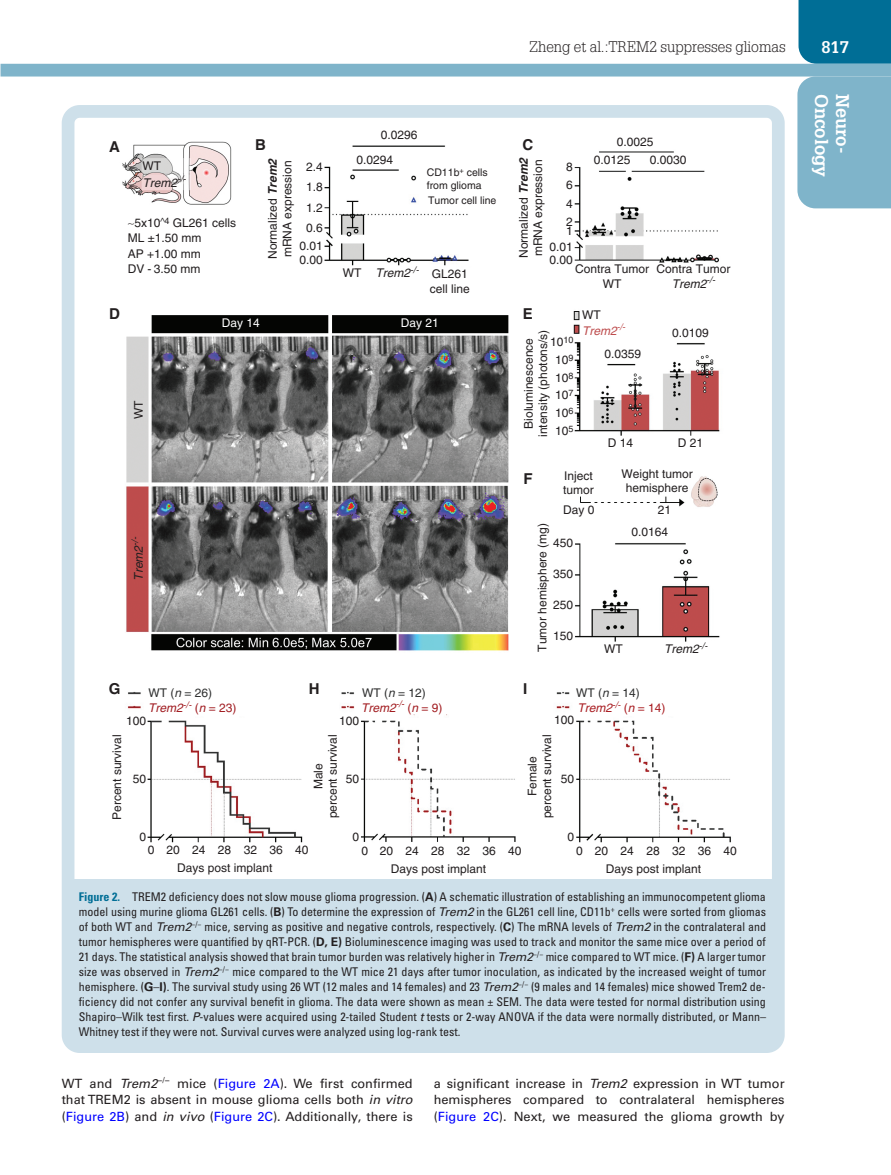
<style>
.page{position:relative;width:891px;height:1175px;background:#fff}
.page>*{position:absolute;margin:0;border:0;box-sizing:border-box;transform-origin:0 0}
.t1{font:700 18px "Glypha LT Std";color:#fff}
.t2{font:700 16.5px "Glypha LT Std";color:#fff}
.t3{font:300 15px "Glypha LT Std";color:#231f20}
.t4{font:700 15px "Helvetica";color:#231f20}
.t5{font:12.75px/16.5px "Univers LT Std";color:#231f20;text-align:justify}
.t6{font:condensed 12px/15px "Univers LT Std";color:#231f20;text-align:justify}
.t7{font:12px/14.4px "Helvetica";color:#231f20}
.t8{font:italic 12px/16.8px "Helvetica";color:#231f20}
.t9{font:12px "Helvetica";color:#303131}
.t10{font:italic 12px "Helvetica";color:#a91e23}
.t11{font:italic 12px "Helvetica";color:#a11d22}
.t12{font:italic 12px "Helvetica";color:#a21d21}
.t13{font:12px "Helvetica";color:#fff}
.t14{font:italic 12px/15.1px "Helvetica";color:#be4d4e}
.t15{font:10.5px/12.6px "Helvetica";color:#231f20}
.s1{font-style:normal}
.s2{font-weight:700;font-style:italic}
.s3{font-style:italic}
.s4{font-style:normal;color:#231f20}
.s5{font-weight:700;color:#006e96}
.s6{font-weight:700;font-stretch:normal}
.s7{font-style:italic;font-stretch:normal}
.s8{color:#00f}
</style>
<div class="page">
<div style="left:799px;top:0;width:92px;height:64px;background:#006e96"></div>
<div style="left:1px;top:64px;width:890px;height:12px;background:#7fb4ca"></div>
<div style="left:797px;top:76px;width:94px;height:132px;background:#7fb4ca"></div>
<img style="left:122px;top:141px;width:609px;height:702px">
<div style="left:73px;top:879px;width:700px;height:164px;background:#cee0ea"></div>
<div style="left:62px;top:105px;width:723px;height:948px;border:13px solid #cee0ea;border-radius:12px"></div>
<p class="t4" style="left:109px;top:138px;width:12px">A</p>
<p class="t4" style="left:109px;top:305px;width:12px">D</p>
<p class="t8" style="left:143px;top:157px;width:45px"><span class="s1">WT<br></span>Trem2<sup>-/-</sup></p>
<p class="t7" style="left:128px;top:215px;width:110px;line-height:15.5px">∼5x10<sup>^4</sup> GL261 cells<br>ML ±1.50 mm</p>
<p class="t7" style="left:128px;top:246px;width:75px;line-height:15.1px">AP +1.00 mm<br>DV - 3.50 mm</p>
<p class="t3" style="left:529px;top:38px;width:258px">Zheng et al.:TREM2 suppresses gliomas</p>
<h2 class="t2" style="left:821px;top:37px;width:29px">817</h2>
<h1 class="t1" style="left:833px;top:94px;width:85px;rotate:90deg">Oncology</h1>
<h1 class="t1" style="left:854px;top:94px;width:61px;rotate:90deg">Neuro-</h1>
<p class="t7" style="left:381px;top:128px;width:38px">0.0296</p>
<p class="t7" style="left:617px;top:134px;width:38px">0.0025</p>
<p class="t4" style="left:255px;top:136px;width:12px">B</p>
<p class="t4" style="left:523px;top:136px;width:12px">C</p>
<p class="t7" style="left:356px;top:152px;width:38px">0.0294</p>
<p class="t7" style="left:594px;top:152px;width:38px">0.0125</p>
<p class="t7" style="left:650px;top:152px;width:38px">0.0030</p>
<p class="t15" style="left:427px;top:166px;width:62px">CD11b<sup>+</sup> cells from glioma</p>
<p class="t15" style="left:428px;top:194px;width:70px">Tumor cell line</p>
<p class="t7" style="left:516px;top:258px;width:103px;rotate:-90deg">Normalized <span class="s2">Trem2 </span>mRNA expression</p>
<p class="t7" style="left:266px;top:259px;width:103px;rotate:-90deg">Normalized <span class="s2">Trem2 </span>mRNA expression</p>
<p class="t7" style="left:306px;top:160px;width:18px">2.4</p>
<p class="t7" style="left:566px;top:160px;width:8px">8</p>
<p class="t7" style="left:566px;top:178px;width:8px">6</p>
<p class="t7" style="left:306px;top:180px;width:18px">1.8</p>
<p class="t7" style="left:566px;top:196px;width:8px">4</p>
<p class="t7" style="left:306px;top:200px;width:18px">1.2</p>
<p class="t7" style="left:566px;top:214px;width:8px">2</p>
<p class="t7" style="left:306px;top:220px;width:18px">0.6</p>
<p class="t7" style="left:566px;top:223px;width:8px">1</p>
<p class="t7" style="left:299px;top:239px;width:25px">0.01</p>
<p class="t7" style="left:549px;top:239px;width:25px">0.01</p>
<p class="t7" style="left:299px;top:253px;width:25px">0.00</p>
<p class="t7" style="left:549px;top:253px;width:25px">0.00</p>
<p class="t7" style="left:657px;top:262px;width:76px;text-align:center">Contra Tumor<br><span class="s3">Trem2</span><sup>-/-</sup></p>
<p class="t7" style="left:575px;top:262px;width:76px;text-align:center">Contra Tumor<br>WT</p>
<p class="t8" style="left:376px;top:265px;width:45px">Trem2<sup>-/-</sup></p>
<p class="t7" style="left:343px;top:266px;width:20px">WT</p>
<p class="t7" style="left:430px;top:267px;width:42px">GL261 cell line</p>
<p class="t7" style="left:131px;top:419px;width:20px;rotate:-90deg">WT</p>
<p class="t13" style="left:222px;top:315px;width:40px">Day 14</p>
<p class="t13" style="left:401px;top:315px;width:40px">Day 21</p>
<p class="t4" style="left:523px;top:305px;width:12px">E</p>
<p class="t7" style="left:521px;top:437px;width:109px;text-align:center;rotate:-90deg">Bioluminescence intensity (photons/s)</p>
<p class="t7" style="left:550px;top:335px;width:25px">10<sup>10</sup></p>
<p class="t7" style="left:555px;top:352px;width:20px">10<sup>9</sup></p>
<p class="t7" style="left:555px;top:370px;width:20px">10<sup>8</sup></p>
<p class="t7" style="left:555px;top:388px;width:20px">10<sup>7</sup></p>
<p class="t7" style="left:555px;top:405px;width:20px">10<sup>6</sup></p>
<p class="t7" style="left:555px;top:423px;width:20px">10<sup>5</sup></p>
<p class="t14" style="left:582px;top:308px;width:45px"><span class="s4">WT<br></span>Trem2<sup>-/-</sup></p>
<p class="t7" style="left:604px;top:347px;width:38px">0.0359</p>
<p class="t7" style="left:608px;top:436px;width:27px">D 14</p>
<p class="t7" style="left:672px;top:326px;width:38px">0.0109</p>
<p class="t7" style="left:678px;top:436px;width:27px">D 21</p>
<p class="t7" style="left:621px;top:466px;width:73px;text-align:center">Weight tumor hemisphere</p>
<p class="t7" style="left:563px;top:468px;width:32px">Inject tumor</p>
<p class="t7" style="left:563px;top:502px;width:33px">Day 0</p>
<p class="t4" style="left:523px;top:469px;width:11px">F</p>
<p class="t7" style="left:631px;top:498px;width:41px;line-height:22.5px;text-align:right">21<br>0.0164</p>
<p class="t7" style="left:535px;top:651px;width:130px;rotate:-90deg">Tumor hemisphere (mg)</p>
<p class="t8" style="left:130px;top:580px;width:45px;rotate:-90deg">Trem2<sup>-/-</sup></p>
<p class="t7" style="left:553px;top:535px;width:22px">450</p>
<p class="t7" style="left:553px;top:566px;width:22px">350</p>
<p class="t7" style="left:553px;top:597px;width:22px">250</p>
<p class="t7" style="left:553px;top:628px;width:22px">150</p>
<p class="t8" style="left:664px;top:640px;width:45px">Trem2<sup>-/-</sup></p>
<p class="t7" style="left:604px;top:642px;width:20px">WT</p>
<p class="t9" style="left:576px;top:685px;width:65px">WT (<span class="s3">n</span> = 14)</p>
<p class="t4" style="left:109px;top:679px;width:13px">G</p>
<p class="t4" style="left:309px;top:679px;width:12px">H</p>
<p class="t4" style="left:523px;top:679px;width:6px">I</p>
<p class="t9" style="left:362px;top:685px;width:65px">WT (<span class="s3">n</span> = 12)</p>
<p class="t9" style="left:149px;top:685px;width:65px">WT (<span class="s3">n</span> = 26)</p>
<p class="t12" style="left:361px;top:700px;width:83px">Trem2<sup>-/-</sup> <span class="s1">(</span>n <span class="s1">= 9)</span></p>
<p class="t11" style="left:148px;top:701px;width:90px">Trem2<sup>-/-</sup> <span class="s1">(</span>n <span class="s1">= 23)</span></p>
<p class="t10" style="left:577px;top:701px;width:90px">Trem2<sup>-/-</sup> <span class="s1">(</span>n <span class="s1">= 14)</span></p>
<p class="t7" style="left:554px;top:713px;width:22px">100</p>
<p class="t7" style="left:126px;top:713px;width:22px">100</p>
<p class="t7" style="left:339px;top:713px;width:22px">100</p>
<p class="t7" style="left:110px;top:820px;width:87px;rotate:-90deg">Percent survival</p>
<p class="t7" style="left:133px;top:771px;width:15px">50</p>
<p class="t7" style="left:140px;top:829px;width:8px">0</p>
<p class="t7" style="left:311px;top:818px;width:86px;text-align:center;rotate:-90deg">Male<br>percent survival</p>
<p class="t7" style="left:346px;top:772px;width:15px">50</p>
<p class="t7" style="left:352px;top:829px;width:8px">0</p>
<p class="t7" style="left:525px;top:818px;width:86px;text-align:center;rotate:-90deg">Female<br>percent survival</p>
<p class="t7" style="left:561px;top:771px;width:15px">50</p>
<p class="t7" style="left:568px;top:829px;width:8px">0</p>
<p class="t7" style="left:244px;top:843px;width:66px">32 36 40</p>
<p class="t7" style="left:177px;top:841px;width:97px;line-height:18px;text-indent:-29px">0 20 24 28<br>Days post implant</p>
<p class="t7" style="left:391px;top:841px;width:97px;line-height:18px;text-indent:-29px">0 20 24 28<br>Days post implant</p>
<p class="t7" style="left:457px;top:843px;width:66px">32 36 40</p>
<p class="t7" style="left:672px;top:843px;width:66px">32 36 40</p>
<p class="t7" style="left:606px;top:841px;width:97px;line-height:18px;text-indent:-29px">0 20 24 28<br>Days post implant</p>
<p class="t6" style="left:79px;top:888px;width:689px"><span class="s5">Figure 2.</span> TREM2 deficiency does not slow mouse glioma progression. (<span class="s6">A</span>) A schematic illustration of establishing an immunocompetent glioma model using murine glioma GL261 cells. (<span class="s6">B</span>) To determine the expression of <span class="s7">Trem2</span> in the GL261 cell line, CD11b<sup>+</sup> cells were sorted from gliomas of both WT and <span class="s7">Trem2</span><sup>−/−</sup> mice, serving as positive and negative controls, respectively. (<span class="s6">C</span>) The mRNA levels of <span class="s7">Trem2</span> in the contralateral and tumor hemispheres were quantified by qRT-PCR. (<span class="s6">D, E)</span> Bioluminescence imaging was used to track and monitor the same mice over a period of 21 days. The statistical analysis showed that brain tumor burden was relatively higher in <span class="s7">Trem2</span><sup>−/−</sup> mice compared to WT mice. (<span class="s6">F)</span> A larger tumor size was observed in <span class="s7">Trem2</span><sup>−/−</sup> mice compared to the WT mice 21 days after tumor inoculation, as indicated by the increased weight of tumor hemisphere. (<span class="s6">G</span>–<span class="s6">I)</span>. The survival study using 26 WT (12 males and 14 females) and 23 <span class="s7">Trem2</span><sup>−/−</sup> (9 males and 14 females) mice showed Trem2 de&shy;ficiency did not confer any survival benefit in glioma. The data were shown as mean ± SEM. The data were tested for normal distribution using Shapiro–Wilk test first. <span class="s7">P</span>-values were acquired using 2-tailed Student <span class="s7">t</span> tests or 2-way ANOVA if the data were normally distributed, or Mann– Whitney test if they were not. Survival curves were analyzed using log-rank test.</p>
<p class="t5" style="left:62px;top:1075px;width:353px">WT and <span class="s3">Trem2</span><sup>−/−</sup> mice (<span class="s8">Figure 2A</span>). We first confirmed that TREM2 is absent in mouse glioma cells both <span class="s3">in vitro </span>(<span class="s8">Figure 2B</span>) and <span class="s3">in vivo</span> (<span class="s8">Figure 2C</span>). Additionally, there is</p>
<p class="t5" style="left:434px;top:1075px;width:353px">a significant increase in <span class="s3">Trem2</span> expression in WT tumor hemispheres compared to contralateral hemispheres (<span class="s8">Figure 2C</span>). Next, we measured the glioma growth by</p>
</div>
